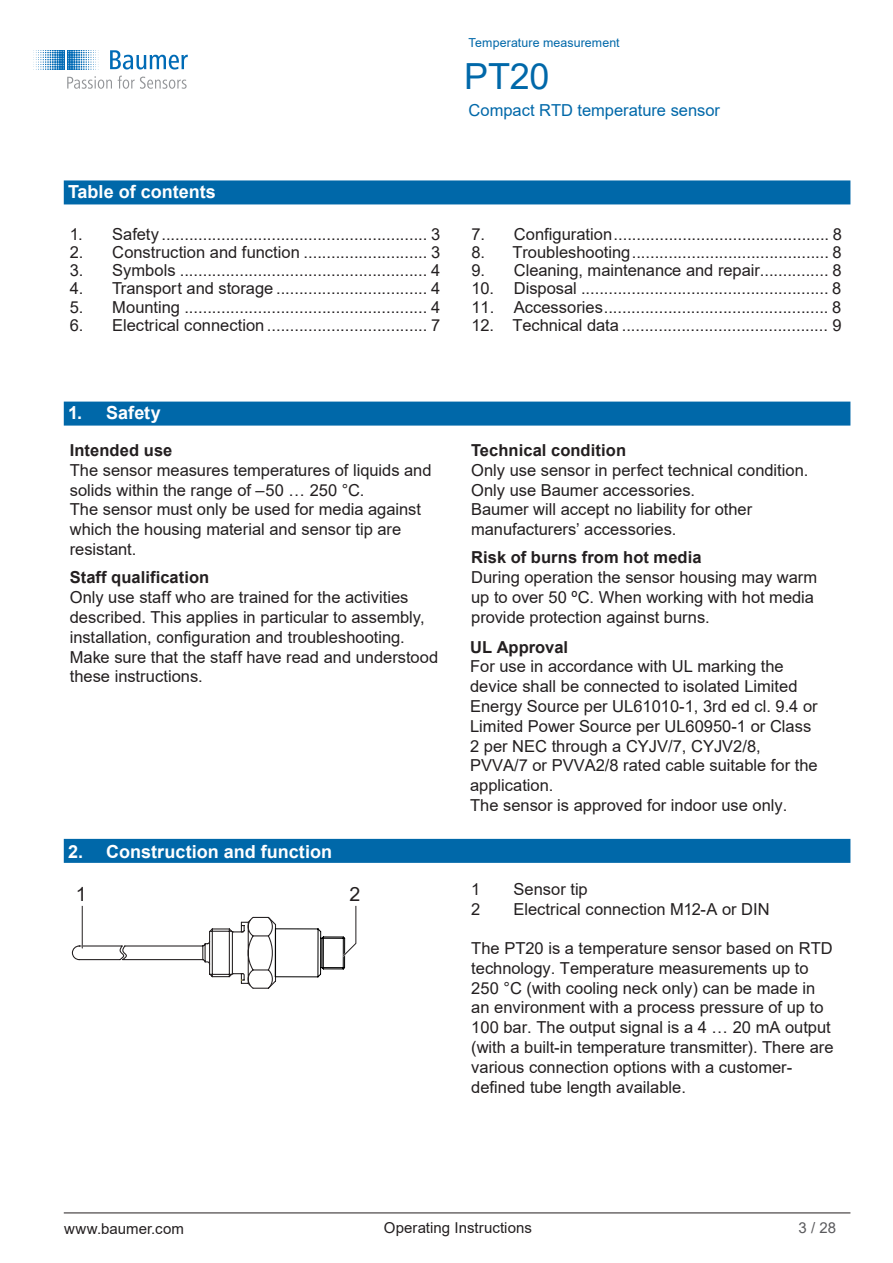
<style>
.page{position:relative;width:893px;height:1263px;background:#fff}
.page>*{position:absolute;margin:0;border:0;box-sizing:border-box;transform-origin:0 0}
.t1{font:36px "Arial";color:#0068a9}
.t2{font:19.65px "Arial";color:#231f20}
.Überschrift_1_A4_o{font:700 18px "Arial";color:#fff}
.Grundtext{font:16.5px/19.8px "Arial";color:#231f20}
.IHV_Ebene_1_A4{font:16.5px "Arial";color:#231f20}
.t3{font:16.5px/19.8px "Arial";color:#231f20}
.Überschrift_4_Zwis{font:700 16.5px "Arial";letter-spacing:.005em;color:#231f20}
.t4{font:16.5px "Arial";color:#0068a9}
.t5{font:700 16.5px "Arial";color:#231f20}
.t6{font:15px "Arial";letter-spacing:.005em;color:#231f20}
.t7{font:15px "Arial";color:#5a5a5d}
.t8{font:12.3px "Arial";letter-spacing:.01em;color:#0068a9}
.s1{font-weight:700}
.s2{font-style:inherit}
</style>
<div class="page">
<svg style="left:110px;top:50px;width:78px;height:20px"></svg>
<svg style="left:35px;top:50px;width:64px;height:20px"></svg>
<svg style="left:67px;top:76px;width:45px;height:13px"></svg>
<svg style="left:118px;top:76px;width:69px;height:13px"></svg>
<div style="left:64px;top:180px;width:786px;height:24px;background:#0068a9"></div>
<div style="left:64px;top:402px;width:786px;height:24px;background:#0068a9"></div>
<div style="left:64px;top:839px;width:786px;height:24px;background:#0068a9"></div>
<svg style="left:71px;top:905px;width:286px;height:84px"></svg>
<div style="left:344px;top:883px;width:23px;height:23px;background:#fff;border-radius:50%"></div>
<hr style="left:64px;top:1212px;width:786px;height:1px;background:#231f20">
<p class="Überschrift_1_A4_o" style="left:68px;top:179px;width:149px">Table of contents</p>
<p class="IHV_Ebene_1_A4" style="left:70px;top:223px;width:372px">1. Safety .......................................................... 3</p>
<p class="IHV_Ebene_1_A4" style="left:70px;top:241px;width:372px">2. Construction and function ........................... 3</p>
<p class="IHV_Ebene_1_A4" style="left:70px;top:259px;width:372px">3. Symbols ...................................................... 4</p>
<p class="IHV_Ebene_1_A4" style="left:70px;top:277px;width:372px">4. Transport and storage ................................. 4</p>
<p class="IHV_Ebene_1_A4" style="left:70px;top:295px;width:372px">5. Mounting ..................................................... 4</p>
<p class="IHV_Ebene_1_A4" style="left:70px;top:313px;width:372px">6. Electrical connection ................................... 7</p>
<p class="t8" style="left:468px;top:34px;width:153px">Temperature measurement</p>
<h1 class="t1" style="left:464px;top:52px;width:87px">PT20</h1>
<p class="t4" style="left:468px;top:99px;width:253px">Compact RTD temperature sensor</p>
<p class="IHV_Ebene_1_A4" style="left:471px;top:223px;width:372px">7. Configuration............................................... 8</p>
<p class="IHV_Ebene_1_A4" style="left:471px;top:241px;width:372px">8. Troubleshooting........................................... 8</p>
<p class="IHV_Ebene_1_A4" style="left:471px;top:259px;width:372px">9. Cleaning, maintenance and repair............... 8</p>
<p class="IHV_Ebene_1_A4" style="left:471px;top:277px;width:371px">10. Disposal ...................................................... 8</p>
<p class="IHV_Ebene_1_A4" style="left:471px;top:295px;width:371px">11. Accessories................................................. 8</p>
<p class="IHV_Ebene_1_A4" style="left:471px;top:313px;width:372px">12. Technical data ............................................. 9</p>
<p class="Überschrift_1_A4_o" style="left:68px;top:400px;width:94px">1. Safety</p>
<p class="Überschrift_4_Zwis" style="left:70px;top:439px;width:104px">Intended use</p>
<p class="Grundtext" style="left:70px;top:460px;width:363px">The sensor measures temperatures of liquids and solids within the range of –50 … 250 °C.</p>
<p class="Grundtext" style="left:70px;top:500px;width:353px">The sensor must only be used for media against which the housing material and sensor tip are resistant.</p>
<p class="Grundtext" style="left:70px;top:567px;width:370px"><span class="s1">Staff qualifi</span><span class="s1">c</span><span class="s1">ation<br></span>Only use staff who are trained for the activities described. This applies in particular to assembly, installation, con<span class="s2">fi</span>guration and troubleshooting.<br>Make sure that the staff have read and understood these instructions.</p>
<p class="Überschrift_4_Zwis" style="left:471px;top:439px;width:156px">Technical condition</p>
<p class="Grundtext" style="left:471px;top:460px;width:339px">Only use sensor in perfect technical condition.</p>
<p class="Grundtext" style="left:471px;top:480px;width:225px">Only use Baumer accessories.</p>
<p class="Grundtext" style="left:471px;top:500px;width:283px">Baumer will accept no liability for other manufacturers’ accessories.</p>
<p class="Überschrift_4_Zwis" style="left:471px;top:546px;width:232px">Risk of burns from hot media</p>
<p class="Grundtext" style="left:471px;top:567px;width:348px">During operation the sensor housing may warm up to over 50 ºC. When working with hot media provide protection against burns.</p>
<p class="t5" style="left:470px;top:635px;width:100px">UL Approval</p>
<p class="t3" style="left:470px;top:656px;width:349px">For use in accordance with UL marking the device shall be connected to isolated Limited Energy Source per UL61010-1, 3rd ed cl. 9.4 or Limited Power Source per UL60950-1 or Class 2 per NEC through a CYJV/7, CYJV2/8, PVVA/7 or PVVA2/8 rated cable suitable for the application.<br>The sensor is approved for indoor use only.</p>
<p class="Überschrift_1_A4_o" style="left:68px;top:839px;width:265px">2. Construction and function</p>
<p class="t2" style="left:76px;top:880px;width:12px">1</p>
<p class="t2" style="left:350px;top:880px;width:12px">2</p>
<p class="Grundtext" style="left:471px;top:879px;width:11px">1</p>
<p class="Grundtext" style="left:514px;top:879px;width:76px">Sensor tip</p>
<p class="Grundtext" style="left:471px;top:899px;width:11px">2</p>
<p class="Grundtext" style="left:514px;top:899px;width:258px">Electrical connection M12-A or DIN</p>
<p class="Grundtext" style="left:471px;top:938px;width:364px">The PT20 is a temperature sensor based on RTD technology. Temperature measurements up to 250 °C (with cooling neck only) can be made in an environment with a process pressure of up to 100 bar. The output signal is a 4 … 20 mA output (with a built-in temperature transmitter). There are various connection options with a customer&shy;de<span class="s2">fi</span>ned tube length available.</p>
<p class="t6" style="left:384px;top:1217px;width:150px">Operating Instructions</p>
<p class="t6" style="left:64px;top:1218px;width:121px">www.baumer.com</p>
<p class="t7" style="left:799px;top:1217px;width:39px">3 / 28</p>
</div>
